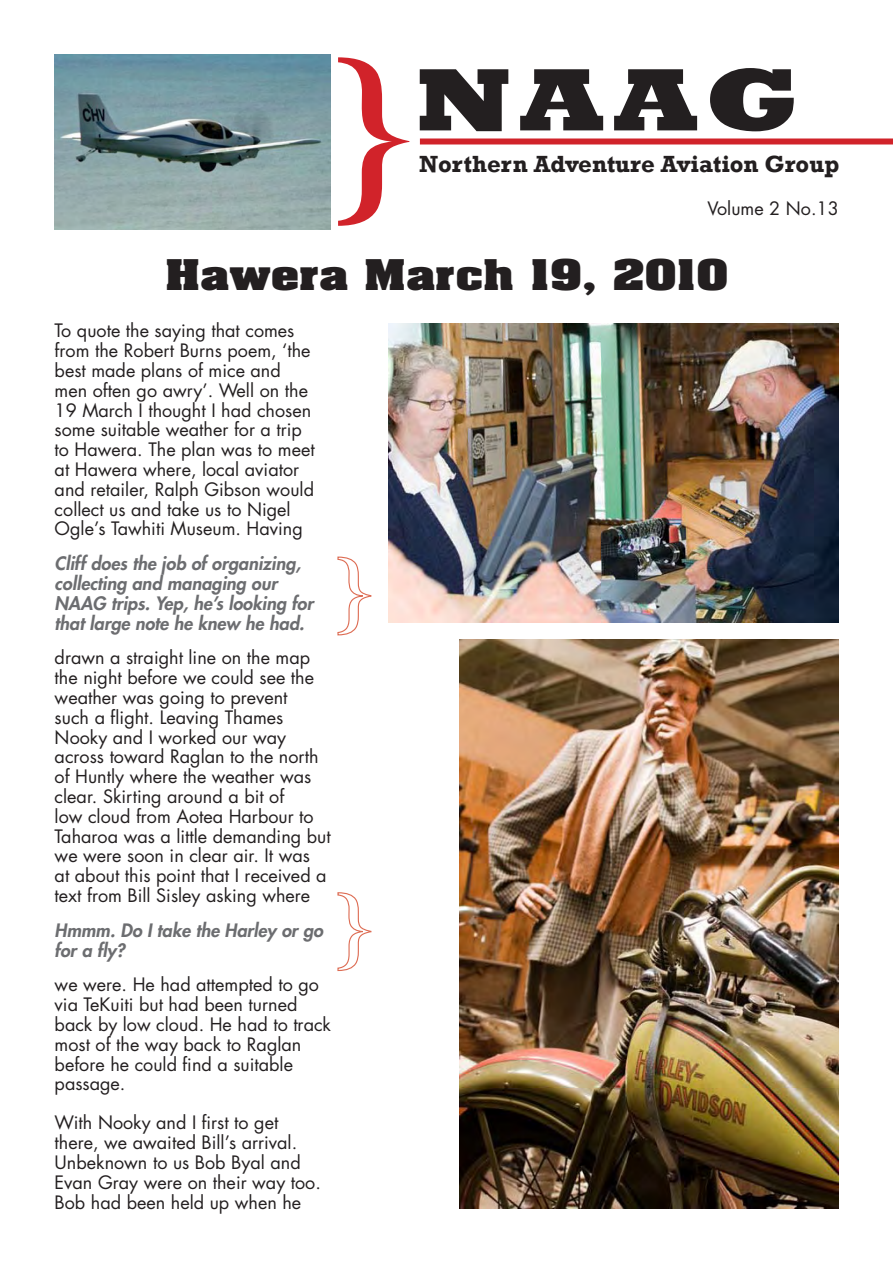
<style>
.page{position:relative;width:893px;height:1263px;background:#fff}
.page>*{position:absolute;margin:0;border:0;box-sizing:border-box;transform-origin:0 0}
.t1{font:800 90px "Rockwell";color:#231f20;scale:1.25 1}
.t2{font:700 36px "Aachen";letter-spacing:.005em;color:#231f20;scale:1.25 1}
.t3{font:700 24px "Rockwell";color:#231f20}
.t4{font:18px/19.8px "Futura";color:#231f20}
.t5{font:italic 800 18px/19.8px "Futura";color:#6c6d70}
.s1{font-family:"Times";font-weight:700;font-size:195px;color:#d1232a}
</style>
<div class="page">
<svg style="left:337px;top:556px;width:35px;height:80px"></svg>
<img style="left:388px;top:323px;width:451px;height:299px">
<div style="left:420px;top:138px;width:473px;height:6px;background:#d1232a"></div>
<svg style="left:337px;top:892px;width:35px;height:79px"></svg>
<img style="left:459px;top:639px;width:379px;height:570px">
<img style="left:54px;top:54px;width:276px;height:176px">
<h1 class="t1" style="left:334px;top:48px;width:374px"><span class="s1">}</span>NAAG</h1>
<h3 class="t3" style="left:419px;top:150px;width:422px">Northern Adventure Aviation Group</h3>
<p class="t4" style="left:707px;top:198px;width:133px">Volume 2 No.13</p>
<h2 class="t2" style="left:165px;top:249px;width:451px">Hawera March 19, 2010</h2>
<p class="t4" style="left:55px;top:321px;width:262px">To quote the saying that comes from the Robert Burns poem, ‘the best made plans of mice and men often go awry’. Well on the<br>19 March I thought I had chosen some suitable weather for a trip to Hawera. The plan was to meet at Hawera where, local aviator and retailer, Ralph Gibson would collect us and take us to Nigel<br>Ogle’s Tawhiti Museum. Having</p>
<p class="t5" style="left:55px;top:553px;width:260px">Cliff does the job of organizing, collecting and managing our<br>NAAG trips. Yep, he’s looking for that large note he knew he had.</p>
<p class="t4" style="left:55px;top:648px;width:278px">drawn a straight line on the map the night before we could see the weather was going to prevent<br>such a flight. Leaving Thames<br>Nooky and I worked our way across toward Raglan to the north of Huntly where the weather was clear. Skirting around a bit of<br>low cloud from Aotea Harbour to<br>Taharoa was a little demanding but we were soon in clear air. It was<br>at about this point that I received a text from Bill Sisley asking where</p>
<p class="t5" style="left:55px;top:920px;width:270px">Hmmm. Do I take the Harley or go for a fly?</p>
<p class="t4" style="left:55px;top:975px;width:278px">we were. He had attempted to go via TeKuiti but had been turned back by low cloud. He had to track most of the way back to Raglan before he could find a suitable passage.</p>
<p class="t4" style="left:55px;top:1112px;width:268px">With Nooky and I first to get there, we awaited Bill’s arrival.<br>Unbeknown to us Bob Byal and<br>Evan Gray were on their way too.<br>Bob had been held up when he</p>
</div>
